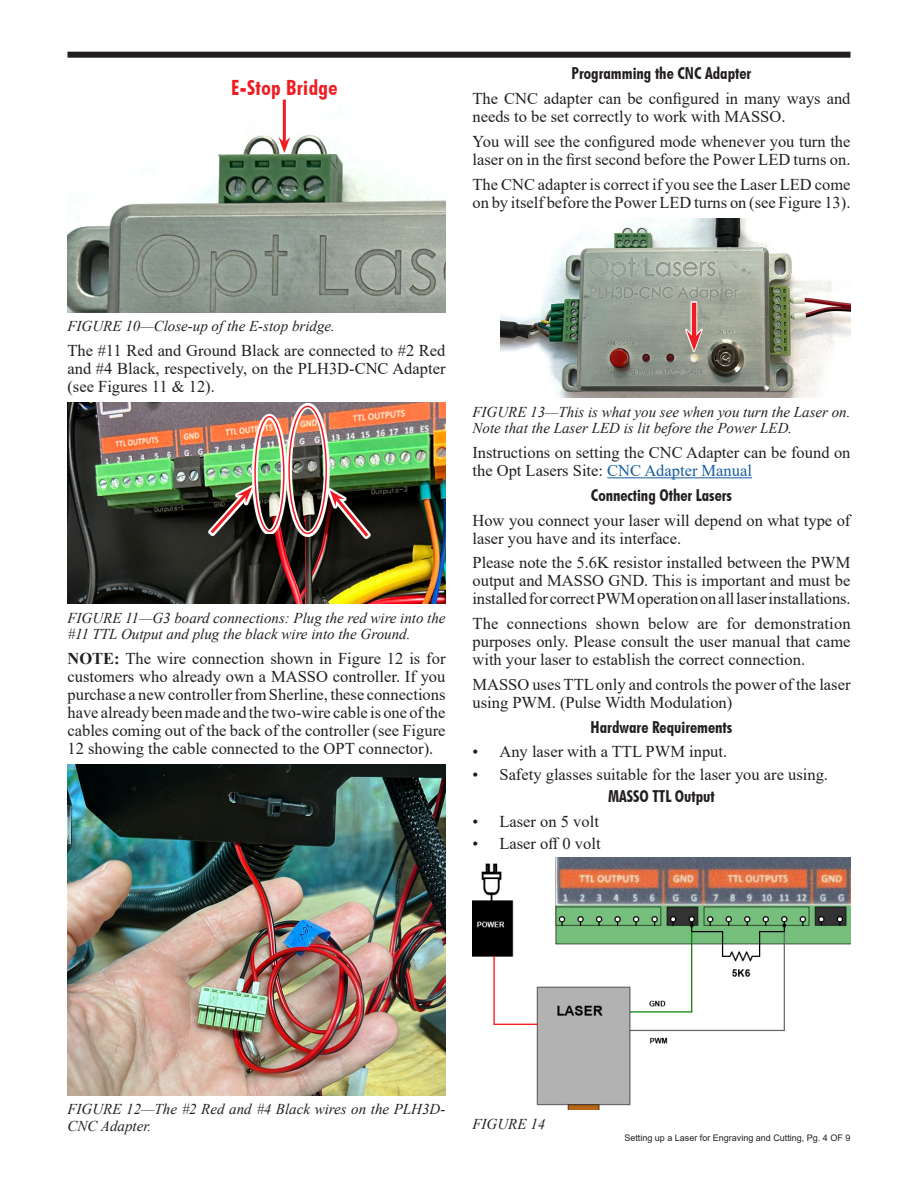
<style>
.page{position:relative;width:918px;height:1188px;background:#fff}
.page>*{position:absolute;margin:0;border:0;box-sizing:border-box;transform-origin:0 0}
.Photo_callout_text{font:21px "Futuri Condensed Bold SWFTE";letter-spacing:.02em;color:#ee1d23}
.Body_text{font:16.5px/18px "Times New Roman";color:#231f20}
.bullets_indent{font:16.5px "Times New Roman";color:#231f20}
.Subhead_2{font:16.5px "Futuri Condensed Bold SWFTE";color:#231f20}
.Body_text-2{font:italic 15px/16.5px "Times New Roman";color:#231f20}
.t1{font:9px "Arial";color:#231f20}
.s1{font-weight:700}
.s2{color:#175d9e}
</style>
<div class="page">
<img style="left:68px;top:101px;width:378px;height:211px">
<hr style="left:283px;top:100px;width:3px;height:43px;background:#ee1d23">
<svg style="left:278px;top:137px;width:12px;height:16px"></svg>
<img style="left:68px;top:403px;width:378px;height:201px">
<img style="left:252px;top:414px;width:34px;height:120px">
<div style="left:254px;top:416px;width:31px;height:116px;border:2px solid #ee1d23;border-radius:50%"></div>
<img style="left:286px;top:403px;width:43px;height:134px">
<div style="left:288px;top:406px;width:39px;height:128px;border:2px solid #ee1d23;border-radius:50%"></div>
<svg style="left:208px;top:485px;width:47px;height:51px"></svg>
<svg style="left:207px;top:487px;width:45px;height:50px;background:#4e4137"></svg>
<svg style="left:328px;top:488px;width:43px;height:51px"></svg>
<svg style="left:330px;top:490px;width:41px;height:50px;background:#493431"></svg>
<img style="left:68px;top:765px;width:377px;height:330px">
<hr style="left:607px;top:477px;width:145px;height:1px;background:#175d9e">
<img style="left:500px;top:218px;width:350px;height:180px">
<svg style="left:685px;top:301px;width:18px;height:51px"></svg>
<hr style="left:692px;top:303px;width:4px;height:35px;background:#ee1d23">
<svg style="left:687px;top:330px;width:15px;height:21px"></svg>
<img style="left:472px;top:857px;width:378px;height:253px">
<div style="left:68px;top:52px;width:782px;height:6px;background:#231f20"></div>
<p class="Photo_callout_text" style="left:231px;top:74px;width:108px">E-Stop Bridge</p>
<p class="Subhead_2" style="left:572px;top:63px;width:181px">Programming the CNC Adapter</p>
<p class="Body_text" style="left:472px;top:89px;width:380px">The CNC adapter can be configured in many ways and needs to be set correctly to work with MASSO.</p>
<p class="Body_text" style="left:472px;top:132px;width:380px">You will see the configured mode whenever you turn the laser on in the first second before the Power LED turns on.</p>
<p class="Body_text" style="left:472px;top:174px;width:380px">The CNC adapter is correct if you see the Laser LED come on by itself before the Power LED turns on (see Figure 13).</p>
<p class="Body_text-2" style="left:68px;top:318px;width:269px">FIGURE 10—Close-up of the E-stop bridge.</p>
<p class="Body_text" style="left:68px;top:341px;width:380px;text-align:justify">The #11 Red and Ground Black are connected to #2 Red and #4 Black, respectively, on the PLH3D-CNC Adapter (see Figures 11 &amp; 12).</p>
<p class="Body_text-2" style="left:68px;top:609px;width:380px">FIGURE 11—G3 board connections: Plug the red wire into the #11 TTL Output and plug the black wire into the Ground.</p>
<p class="Body_text" style="left:68px;top:649px;width:380px;text-align:justify"><span class="s1">NOTE:</span> The wire connection shown in Figure 12 is for customers who already own a MASSO controller. If you purchase a new controller from Sherline, these connections have already been made and the two-wire cable is one of the cables coming out of the back of the controller (see Figure 12 showing the cable connected to the OPT connector).</p>
<p class="Body_text-2" style="left:472px;top:403px;width:379px">FIGURE 13—This is what you see when you turn the Laser on.<br>Note that the Laser LED is lit before the Power LED.</p>
<p class="Body_text" style="left:472px;top:443px;width:380px">Instructions on setting the CNC Adapter can be found on the Opt Lasers Site: <span class="s2">CNC Adapter Manual</span></p>
<p class="Subhead_2" style="left:591px;top:484px;width:143px">Connecting Other Lasers</p>
<p class="Body_text" style="left:472px;top:510px;width:379px">How you connect your laser will depend on what type of laser you have and its interface.</p>
<p class="Body_text" style="left:472px;top:553px;width:380px;text-align:justify">Please note the 5.6K resistor installed between the PWM output and MASSO GND. This is important and must be installed for correct PWM operation on all laser installations.</p>
<p class="Body_text" style="left:472px;top:614px;width:380px;text-align:justify">The connections shown below are for demonstration purposes only. Please consult the user manual that came with your laser to establish the correct connection.</p>
<p class="Body_text" style="left:472px;top:675px;width:380px">MASSO uses TTL only and controls the power of the laser using PWM. (Pulse Width Modulation)</p>
<p class="Subhead_2" style="left:591px;top:716px;width:143px">Hardware Requirements</p>
<p class="bullets_indent" style="left:472px;top:740px;width:256px">• Any laser with a TTL PWM input.</p>
<p class="bullets_indent" style="left:472px;top:762px;width:357px">• Safety glasses suitable for the laser you are using.</p>
<p class="Subhead_2" style="left:608px;top:785px;width:108px">MASSO TTL Output</p>
<p class="bullets_indent" style="left:472px;top:810px;width:128px">• Laser on 5 volt</p>
<p class="bullets_indent" style="left:472px;top:832px;width:130px">• Laser off 0 volt</p>
<p class="Body_text-2" style="left:68px;top:1101px;width:379px">FIGURE 12—The #2 Red and #4 Black wires on the PLH3D-<br>CNC Adapter.</p>
<p class="Body_text-2" style="left:472px;top:1115px;width:74px">FIGURE 14</p>
<p class="t1" style="left:624px;top:1131px;width:228px">Setting up a Laser for Engraving and Cutting, Pg. 4 OF 9</p>
</div>
